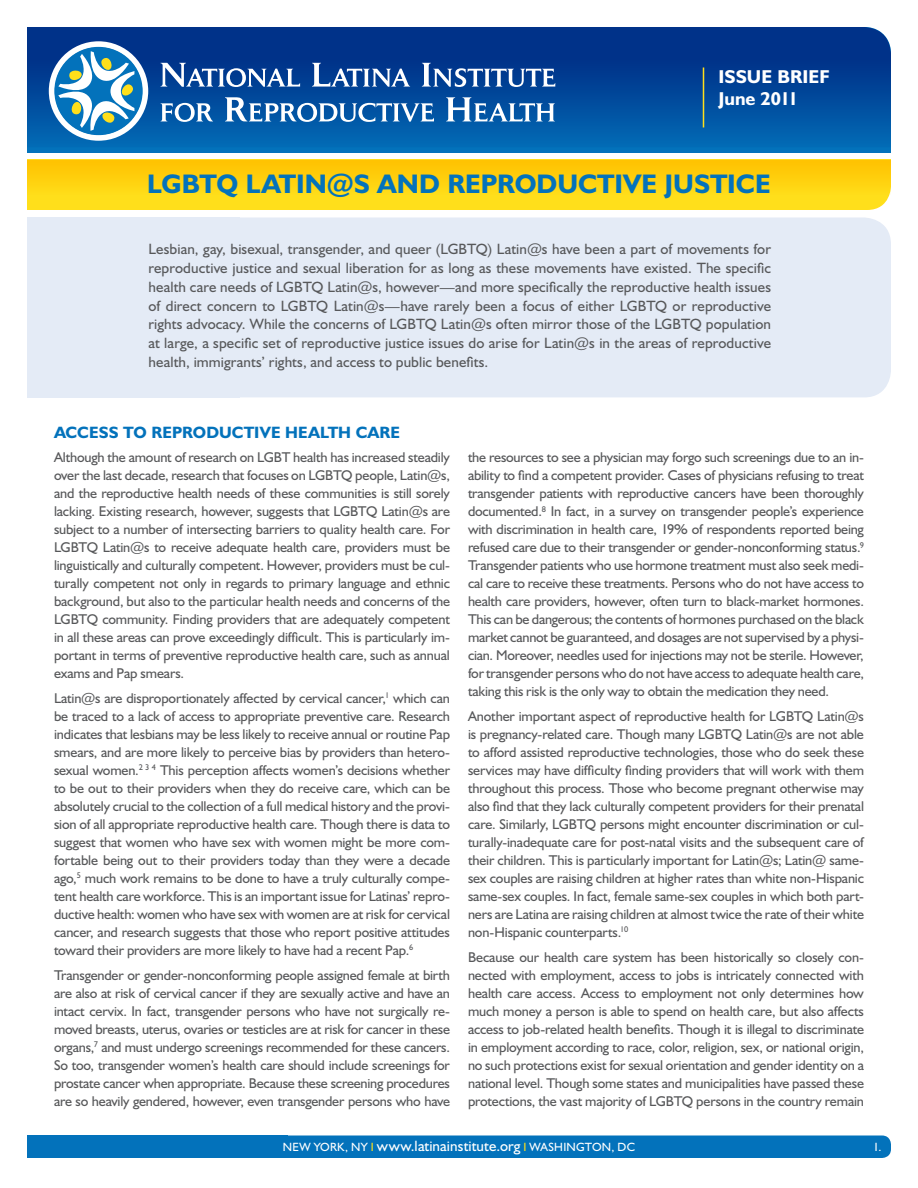
<style>
.page{position:relative;width:918px;height:1188px;background:#fff}
.page>*{position:absolute;margin:0;border:0;box-sizing:border-box;transform-origin:0 0}
.t1{font:700 27px "Humanist 521 BT";color:#0372bb}
.t2{font:700 18.75px "Humanist 521 BT";color:#fff}
.t3{font:700 16.5px "Humanist 521 BT";letter-spacing:.01em;color:#0372bb}
.t4{font:15px/18.8px "Humanist 521 BT";letter-spacing:.005em;color:#57585a;text-align:justify}
.t5{font:14.25px/18px "Humanist 521 BT";letter-spacing:-.01em;color:#57585a;text-align:justify}
.t6{font:12px "Humanist 521 BT";letter-spacing:.02em;color:#fff}
.s1{color:#ffdf1b}
.s2{font-size:15px}
</style>
<div class="page">
<div style="left:27px;top:218px;width:864px;height:179px;background:#e4ebf6;border-radius:27px"></div>
<div style="left:27px;top:218px;width:213px;height:87px;background:#e4ebf6"></div>
<div style="left:27px;top:310px;width:213px;height:87px;background:#e4ebf6"></div>
<div style="left:27px;top:1136px;width:864px;height:22px;background:#0372bb;border-radius:9px"></div>
<div style="left:27px;top:1136px;width:261px;height:22px;background:#0372bb"></div>
<div style="left:27px;top:147px;width:864px;height:6px;background:#0372bb"></div>
<svg style="left:27px;top:27px;width:864px;height:120px;background:#014698"></svg>
<div style="left:27px;top:159px;width:864px;height:21px;background:#ffdf1b"></div>
<div style="left:27px;top:195px;width:863px;height:15px;background:#ffdf1b"></div>
<div style="left:27px;top:160px;width:864px;height:35px;background:linear-gradient(to right,#ffcf0c,#ffcf0c)"></div>
<svg style="left:161px;top:63px;width:139px;height:24px"></svg>
<svg style="left:312px;top:63px;width:98px;height:24px"></svg>
<svg style="left:422px;top:63px;width:133px;height:24px"></svg>
<svg style="left:161px;top:103px;width:52px;height:19px"></svg>
<svg style="left:225px;top:97px;width:209px;height:25px"></svg>
<svg style="left:446px;top:97px;width:109px;height:24px"></svg>
<svg style="left:54px;top:46px;width:89px;height:90px"></svg>
<div style="left:49px;top:41px;width:99px;height:100px;border:6px solid #fff;border-radius:50%"></div>
<hr style="left:703px;top:68px;width:1px;height:60px;background:#ffdf1b">
<p class="t2" style="left:718px;top:65px;width:113px">ISSUE BRIEF</p>
<p class="t2" style="left:718px;top:87px;width:81px">June 2011</p>
<p class="t1" style="left:147px;top:167px;width:625px">LGBTQ LATIN@S AND REPRODUCTIVE JUSTICE</p>
<p class="t4" style="left:148px;top:240px;width:624px">Lesbian, gay, bisexual, transgender, and queer (LGBTQ) Latin@s have been a part of movements for reproductive justice and sexual liberation for as long as these movements have existed. The specific health care needs of LGBTQ Latin@s, however—and more specifically the reproductive health issues of direct concern to LGBTQ Latin@s—have rarely been a focus of either LGBTQ or reproductive rights advocacy. While the concerns of LGBTQ Latin@s often mirror those of the LGBTQ population at large, a specific set of reproductive justice issues do arise for Latin@s in the areas of reproductive health, immigrants’ rights, and access to public benefits.</p>
<p class="t3" style="left:54px;top:422px;width:348px">ACCESS TO REPRODUCTIVE HEALTH CARE</p>
<p class="t5" style="left:54px;top:448px;width:398px">Although the amount of research on LGBT health has increased steadily over the last decade, research that focuses on LGBTQ people, Latin@s, and the reproductive health needs of these communities is still sorely lacking. Existing research, however, suggests that LGBTQ Latin@s are subject to a number of intersecting barriers to quality health care. For LGBTQ Latin@s to receive adequate health care, providers must be linguistically and culturally competent. However, providers must be cul&shy;turally competent not only in regards to primary language and ethnic background, but also to the particular health needs and concerns of the LGBTQ community. Finding providers that are adequately competent in all these areas can prove exceedingly difficult. This is particularly im&shy;portant in terms of preventive reproductive health care, such as annual exams and Pap smears.</p>
<p class="t5" style="left:54px;top:689px;width:398px">Latin@s are disproportionately affected by cervical cancer,<sup>1</sup> which can be traced to a lack of access to appropriate preventive care. Research indicates that lesbians may be less likely to receive annual or routine Pap smears, and are more likely to perceive bias by providers than hetero&shy;sexual women.<sup>2</sup> <sup>3</sup> <sup>4</sup> This perception affects women’s decisions whether to be out to their providers when they do receive care, which can be absolutely crucial to the collection of a full medical history and the provi&shy;sion of all appropriate reproductive health care. Though there is data to suggest that women who have sex with women might be more com&shy;fortable being out to their providers today than they were a decade ago,<sup>5</sup> much work remains to be done to have a truly culturally compe&shy;tent health care workforce. This is an important issue for Latinas’ repro&shy;ductive health: women who have sex with women are at risk for cervical cancer, and research suggests that those who report positive attitudes toward their providers are more likely to have had a recent Pap.<sup>6</sup></p>
<p class="t5" style="left:54px;top:966px;width:398px">Transgender or gender-nonconforming people assigned female at birth are also at risk of cervical cancer if they are sexually active and have an intact cervix. In fact, transgender persons who have not surgically re&shy;moved breasts, uterus, ovaries or testicles are at risk for cancer in these organs,<sup>7</sup> and must undergo screenings recommended for these cancers.<br>So too, transgender women’s health care should include screenings for prostate cancer when appropriate. Because these screening procedures are so heavily gendered, however, even transgender persons who have</p>
<p class="t5" style="left:468px;top:448px;width:398px">the resources to see a physician may forgo such screenings due to an in&shy;ability to find a competent provider. Cases of physicians refusing to treat transgender patients with reproductive cancers have been thoroughly documented.<sup>8</sup> In fact, in a survey on transgender people’s experience with discrimination in health care, 19% of respondents reported being refused care due to their transgender or gender-nonconforming status.<sup>9<br></sup>Transgender patients who use hormone treatment must also seek medi&shy;cal care to receive these treatments. Persons who do not have access to health care providers, however, often turn to black-market hormones.<br>This can be dangerous; the contents of hormones purchased on the black market cannot be guaranteed, and dosages are not supervised by a physi&shy;cian. Moreover, needles used for injections may not be sterile. However, for transgender persons who do not have access to adequate health care, taking this risk is the only way to obtain the medication they need.</p>
<p class="t5" style="left:468px;top:707px;width:398px">Another important aspect of reproductive health for LGBTQ Latin@s is pregnancy-related care. Though many LGBTQ Latin@s are not able to afford assisted reproductive technologies, those who do seek these services may have difficulty finding providers that will work with them throughout this process. Those who become pregnant otherwise may also find that they lack culturally competent providers for their prenatal care. Similarly, LGBTQ persons might encounter discrimination or cul&shy;turally-inadequate care for post-natal visits and the subsequent care of their children. This is particularly important for Latin@s; Latin@ same&shy;sex couples are raising children at higher rates than white non-Hispanic same-sex couples. In fact, female same-sex couples in which both part&shy;ners are Latina are raising children at almost twice the rate of their white non-Hispanic counterparts.<sup>10</sup></p>
<p class="t5" style="left:468px;top:948px;width:398px">Because our health care system has been historically so closely con&shy;nected with employment, access to jobs is intricately connected with health care access. Access to employment not only determines how much money a person is able to spend on health care, but also affects access to job-related health benefits. Though it is illegal to discriminate in employment according to race, color, religion, sex, or national origin, no such protections exist for sexual orientation and gender identity on a national level. Though some states and municipalities have passed these protections, the vast majority of LGBTQ persons in the country remain</p>
<p class="t6" style="left:283px;top:1140px;width:354px">NEW YORK, NY <span class="s1">I</span> <span class="s2">www.latinainstitute.org</span> <span class="s1">I</span> WASHINGTON, DC</p>
<p class="t6" style="left:873px;top:1140px;width:10px">1.</p>
</div>
